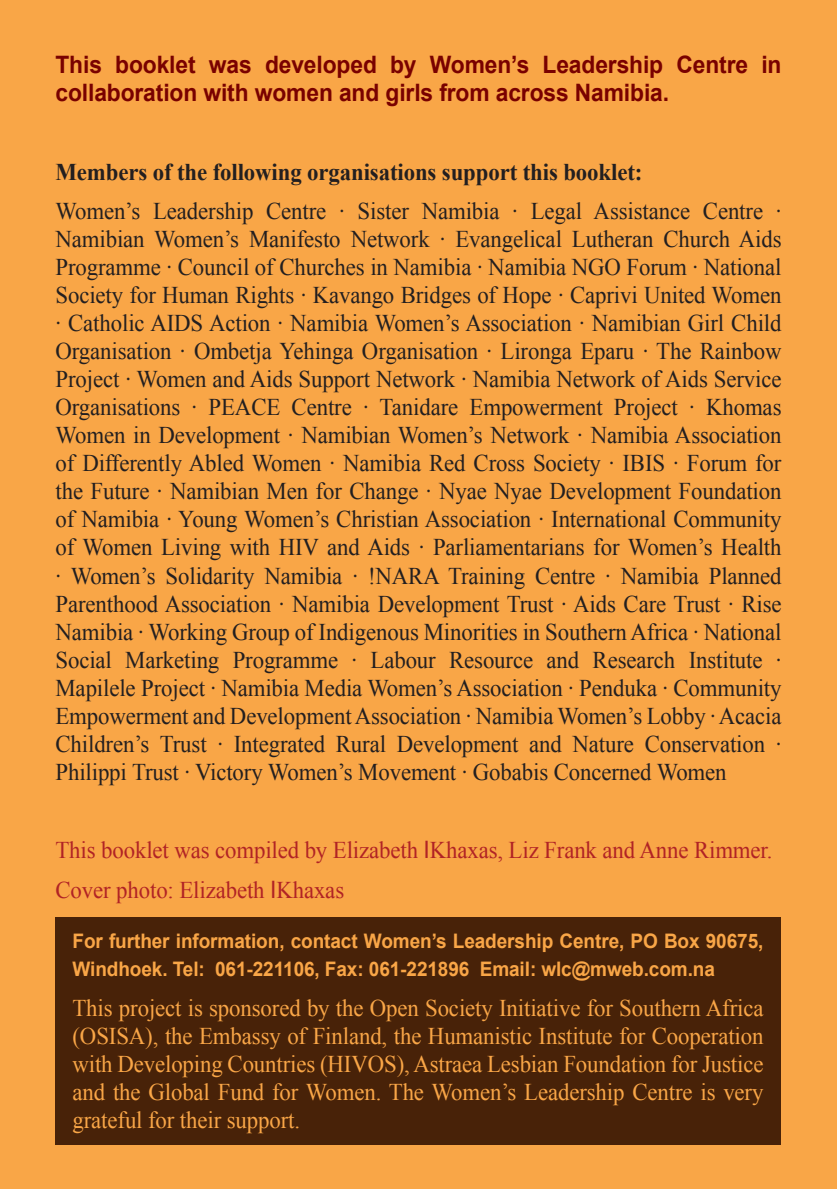
<style>
.page{position:relative;width:837px;height:1189px;background:#f9a647}
.page>*{position:absolute;margin:0;border:0;box-sizing:border-box;transform-origin:0 0}
.t1{font:24px/28px "Times New Roman";letter-spacing:-.005em;color:#231f20;text-align:justify;scale:.95 1}
.t2{font:24px/28px "Times New Roman";letter-spacing:-.005em;color:#f9a647;text-align:justify;scale:.95 1}
.t3{font:700 24px/28px "Arial";letter-spacing:-.005em;color:#790100;scale:.95 1}
.t4{font:24px/39.2px "Times New Roman";letter-spacing:-.005em;color:#b12325;scale:.95 1}
.t5{font:700 24px "Times New Roman";letter-spacing:-.005em;color:#231f20;scale:.95 1}
.t6{font:700 20px/28px "Arial";letter-spacing:-.005em;color:#f9a647;scale:.95 1}
.s1{font-family:"Arial"}
</style>
<div class="page">
<div style="left:55px;top:917px;width:725px;height:227px;background:#482208"></div>
<p class="t3" style="left:55px;top:51px;width:765px">This booklet was developed by Women’s Leadership Centre in collaboration with women and girls from across Namibia.</p>
<p class="t5" style="left:55px;top:158px;width:619px">Members of the following organisations support this booklet:</p>
<p class="t1" style="left:55px;top:197px;width:765px">Women’s Leadership Centre · Sister Namibia · Legal Assistance Centre · Namibian Women’s Manifesto Network · Evangelical Lutheran Church Aids Programme · Council of Churches in Namibia · Namibia NGO Forum · National Society for Human Rights · Kavango Bridges of Hope · Caprivi United Women · Catholic AIDS Action · Namibia Women’s Association · Namibian Girl Child Organisation · Ombetja Yehinga Organisation · Lironga Eparu · The Rainbow Project · Women and Aids Support Network · Namibia Network of Aids Service Organisations · PEACE Centre · Tanidare Empowerment Project · Khomas Women in Development · Namibian Women’s Network · Namibia Association of Differently Abled Women · Namibia Red Cross Society · IBIS · Forum for the Future · Namibian Men for Change · Nyae Nyae Development Foundation of Namibia · Young Women’s Christian Association · International Community of Women Living with HIV and Aids · Parliamentarians for Women’s Health · Women’s Solidarity Namibia · !NARA Training Centre · Namibia Planned Parenthood Association · Namibia Development Trust · Aids Care Trust · Rise Namibia · Working Group of Indigenous Minorities in Southern Africa · National Social Marketing Programme · Labour Resource and Research Institute · Mapilele Project · Namibia Media Women’s Association · Penduka · Community Empowerment and Development Association · Namibia Women’s Lobby · Acacia Children’s Trust · Integrated Rural Development and Nature Conservation · Philippi Trust · Victory Women’s Movement · Gobabis Concerned Women</p>
<p class="t4" style="left:55px;top:830px;width:756px">This booklet was compiled by Elizabeth <span class="s1">I</span>Khaxas, Liz Frank and Anne Rimmer.<br>Cover photo: Elizabeth <span class="s1">I</span>Khaxas</p>
<p class="t6" style="left:72px;top:927px;width:729px">For further information, contact Women’s Leadership Centre, PO Box 90675,<br>Windhoek. Tel: 061-221106, Fax: 061-221896 Email: wlc@mweb.com.na</p>
<p class="t2" style="left:72px;top:993px;width:729px">This project is sponsored by the Open Society Initiative for Southern Africa (OSISA), the Embassy of Finland, the Humanistic Institute for Cooperation with Developing Countries (HIVOS), Astraea Lesbian Foundation for Justice and the Global Fund for Women. The Women’s Leadership Centre is very grateful for their support.</p>
</div>
